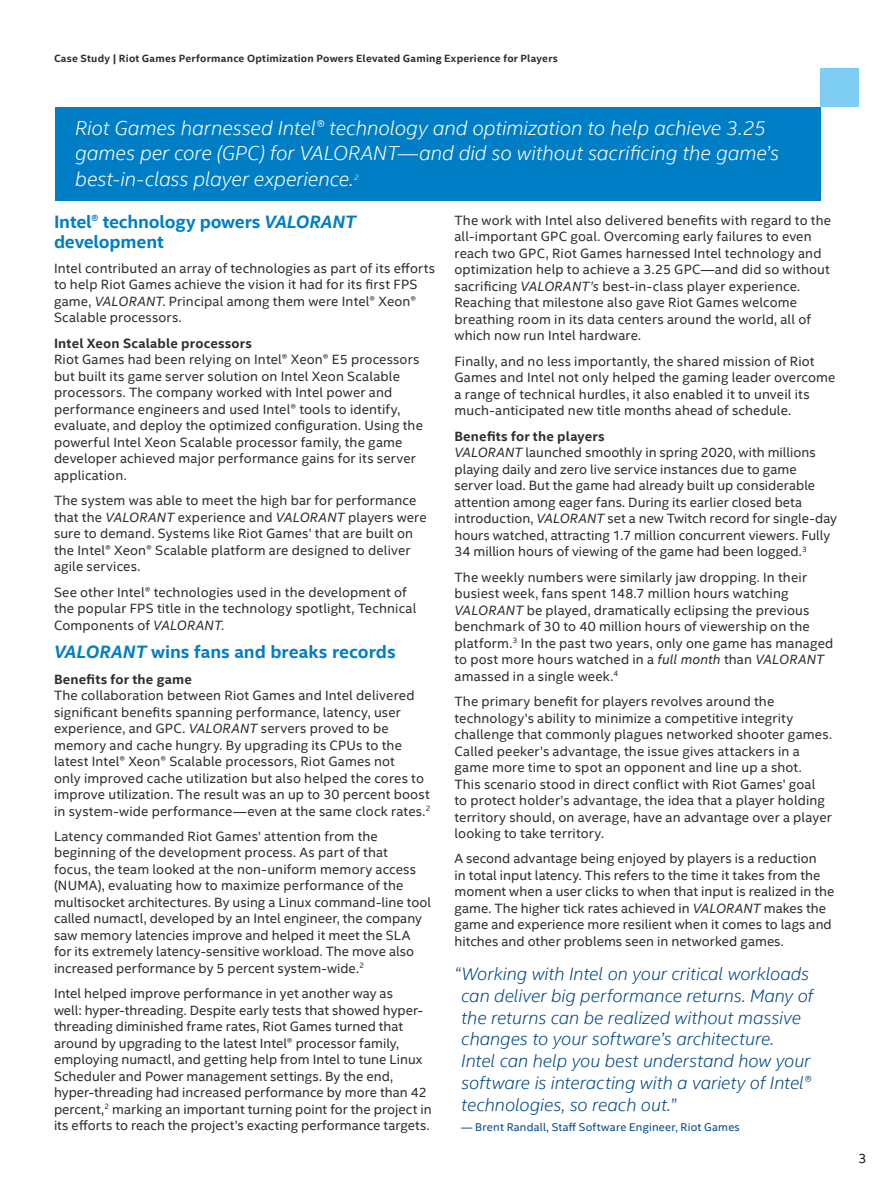
<style>
.page{position:relative;width:891px;height:1188px;background:#fff}
.page>*{position:absolute;margin:0;border:0;box-sizing:border-box;transform-origin:0 0}
.QUOTE{font:italic 300 20.25px/25.5px "Intel Clear";letter-spacing:-.005em;color:#fff}
.QUOTE-2{font:italic 300 18px/21.8px "Intel Clear";letter-spacing:-.005em;color:#014887}
.MainCopy___Caption{font:700 18px/19.5px "Intel Clear";letter-spacing:-.01em;color:#007ec5}
.CopyHeaderBlue{font:700 18px "Intel Clear";color:#007ec5}
.MainCopy___Caption-2{font:13.5px/16.5px "Intel Clear";letter-spacing:.01em;color:#2d2f2e}
.MainCopy___Caption-3{font:700 13.5px "Intel Clear";letter-spacing:.015em;color:#2d2f2e}
.t1{font:13.5px "Intel Clear";color:#231f20}
.QUOTE_CREDIT{font:11.25px "Intel Clear";letter-spacing:.02em;color:#014887}
.Document_Header{font:700 10.5px "Intel Clear";letter-spacing:.02em;color:#2d2f2e}
.QUOTE-3{font:italic 300 7.8px "Intel Clear";color:#fff}
.s1{font-style:italic}
</style>
<div class="page">
<div style="left:55px;top:107px;width:765px;height:94px;background:#007ec5"></div>
<div style="left:820px;top:68px;width:39px;height:39px;background:#7ecef3"></div>
<p class="Document_Header" style="left:54px;top:51px;width:505px">Case Study | Riot Games Performance Optimization Powers Elevated Gaming Experience for Players</p>
<p class="QUOTE" style="left:75px;top:114px;width:706px">Riot Games harnessed Intel® technology and optimization to help achieve 3.25 games per core (GPC) for VALORANT—and did so without sacrificing the game’s best-in-class player experience.</p>
<p class="QUOTE-3" style="left:354px;top:172px;width:6px">2</p>
<p class="MainCopy___Caption" style="left:54px;top:212px;width:304px">Intel® technology powers <span class="s1">VALORANT </span>development</p>
<p class="MainCopy___Caption-2" style="left:54px;top:260px;width:383px">Intel contributed an array of technologies as part of its efforts to help Riot Games achieve the vision it had for its first FPS game, <span class="s1">VALORANT</span>. Principal among them were Intel® Xeon® Scalable processors.</p>
<p class="MainCopy___Caption-3" style="left:54px;top:334px;width:199px">Intel Xeon Scalable processors</p>
<p class="MainCopy___Caption-2" style="left:54px;top:351px;width:370px">Riot Games had been relying on Intel® Xeon® E5 processors but built its game server solution on Intel Xeon Scalable processors. The company worked with Intel power and performance engineers and used Intel® tools to identify, evaluate, and deploy the optimized configuration. Using the powerful Intel Xeon Scalable processor family, the game developer achieved major performance gains for its server application.</p>
<p class="MainCopy___Caption-2" style="left:54px;top:492px;width:374px">The system was able to meet the high bar for performance that the <span class="s1">VALORANT</span> experience and <span class="s1">VALORANT</span> players were sure to demand. Systems like Riot Games’ that are built on the Intel® Xeon® Scalable platform are designed to deliver agile services.</p>
<p class="MainCopy___Caption-2" style="left:54px;top:583px;width:364px">See other Intel® technologies used in the development of the popular FPS title in the technology spotlight, Technical<br>Components of <span class="s1">VALORANT</span>.</p>
<p class="CopyHeaderBlue" style="left:54px;top:639px;width:343px"><span class="s1">VALORANT</span> wins fans and breaks records</p>
<p class="MainCopy___Caption-3" style="left:54px;top:670px;width:139px">Benefits for the game</p>
<p class="MainCopy___Caption-2" style="left:54px;top:687px;width:378px">The collaboration between Riot Games and Intel delivered significant benefits spanning performance, latency, user experience, and GPC. <span class="s1">VALORANT</span> servers proved to be memory and cache hungry. By upgrading its CPUs to the latest Intel® Xeon® Scalable processors, Riot Games not<br>only improved cache utilization but also helped the cores to improve utilization. The result was an up to 30 percent boost in system-wide performance—even at the same clock rates.<sup>2</sup></p>
<p class="MainCopy___Caption-2" style="left:54px;top:828px;width:379px">Latency commanded Riot Games’ attention from the beginning of the development process. As part of that<br>focus, the team looked at the non-uniform memory access (NUMA), evaluating how to maximize performance of the multisocket architectures. By using a Linux command-line tool called numactl, developed by an Intel engineer, the company saw memory latencies improve and helped it meet the SLA for its extremely latency-sensitive workload. The move also increased performance by 5 percent system-wide.<sup>2</sup></p>
<p class="MainCopy___Caption-2" style="left:54px;top:985px;width:379px">Intel helped improve performance in yet another way as<br>well: hyper-threading. Despite early tests that showed hyper&shy;threading diminished frame rates, Riot Games turned that around by upgrading to the latest Intel® processor family, employing numactl, and getting help from Intel to tune Linux Scheduler and Power management settings. By the end, hyper-threading had increased performance by more than 42 percent,<sup>2</sup> marking an important turning point for the project in its efforts to reach the project’s exacting performance targets.</p>
<p class="MainCopy___Caption-2" style="left:454px;top:212px;width:378px">The work with Intel also delivered benefits with regard to the all-important GPC goal. Overcoming early failures to even reach two GPC, Riot Games harnessed Intel technology and optimization help to achieve a 3.25 GPC—and did so without sacrificing <span class="s1">VALORANT’s</span> best-in-class player experience.<br>Reaching that milestone also gave Riot Games welcome breathing room in its data centers around the world, all of which now run Intel hardware.</p>
<p class="MainCopy___Caption-2" style="left:454px;top:352px;width:383px">Finally, and no less importantly, the shared mission of Riot Games and Intel not only helped the gaming leader overcome a range of technical hurdles, it also enabled it to unveil its much-anticipated new title months ahead of schedule.</p>
<p class="MainCopy___Caption-3" style="left:454px;top:427px;width:152px">Benefits for the players</p>
<p class="MainCopy___Caption-2" style="left:454px;top:444px;width:384px"><span class="s1">VALORANT</span> launched smoothly in spring 2020, with millions playing daily and zero live service instances due to game server load. But the game had already built up considerable attention among eager fans. During its earlier closed beta introduction, <span class="s1">VALORANT</span> set a new Twitch record for single-day hours watched, attracting 1.7 million concurrent viewers. Fully 34 million hours of viewing of the game had been logged.<sup>3</sup></p>
<p class="MainCopy___Caption-2" style="left:454px;top:568px;width:380px">The weekly numbers were similarly jaw dropping. In their busiest week, fans spent 148.7 million hours watching <span class="s1">VALORANT</span> be played, dramatically eclipsing the previous benchmark of 30 to 40 million hours of viewership on the platform.<sup>3</sup> In the past two years, only one game has managed to post more hours watched in a <span class="s1">full month</span> than <span class="s1">VALORANT </span>amassed in a single week.<sup>4</sup></p>
<p class="MainCopy___Caption-2" style="left:454px;top:693px;width:379px">The primary benefit for players revolves around the technology’s ability to minimize a competitive integrity challenge that commonly plagues networked shooter games.<br>Called peeker’s advantage, the issue gives attackers in a game more time to spot an opponent and line up a shot.<br>This scenario stood in direct conflict with Riot Games’ goal<br>to protect holder’s advantage, the idea that a player holding territory should, on average, have an advantage over a player looking to take territory.</p>
<p class="MainCopy___Caption-2" style="left:454px;top:850px;width:381px">A second advantage being enjoyed by players is a reduction<br>in total input latency. This refers to the time it takes from the moment when a user clicks to when that input is realized in the game. The higher tick rates achieved in <span class="s1">VALORANT</span> makes the game and experience more resilient when it comes to lags and hitches and other problems seen in networked games.</p>
<p class="QUOTE-2" style="left:461px;top:963px;width:354px;text-indent:-7px">“Working with Intel on your critical workloads can deliver big performance returns. Many of the returns can be realized without massive changes to your software’s architecture.<br>Intel can help you best understand how your software is interacting with a variety of Intel® technologies, so reach out.”</p>
<p class="QUOTE_CREDIT" style="left:461px;top:1119px;width:280px">— Brent Randall, Staff Software Engineer, Riot Games</p>
<p class="t1" style="left:858px;top:1149px;width:10px">3</p>
</div>
